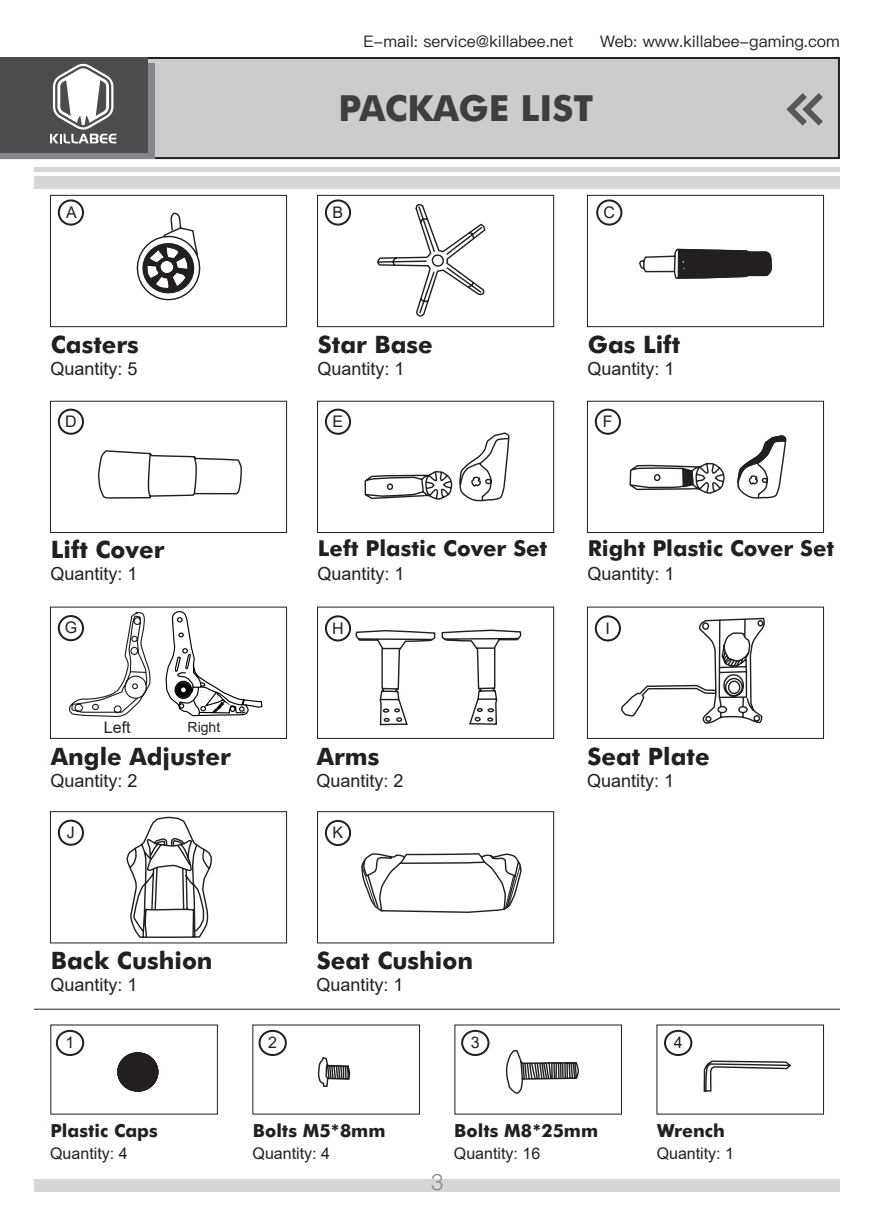
<style>
.page{position:relative;width:874px;height:1225px;background:#fff}
.page>*{position:absolute;margin:0;border:0;box-sizing:border-box;transform-origin:0 0}
.t1{font:700 36px "Futura BT";color:#3e3e3f}
.t2{font:700 24px "Futura BT";color:#231f20}
.t3{font:700 22px "Futura BT";color:#231f20}
.t4{font:22px "Ping Fang SC Regular";color:#808285}
.t5{font:18px "Arial";color:#231f20}
.t6{font:700 18px "Futura BT";color:#231f20}
.t7{font:16px "Arial";color:#231f20}
.t8{font:16px "Ping Fang SC Medium";color:#231f20}
.t9{font:14px "Arial";color:#231f20}
</style>
<div class="page">
<div style="left:1px;top:58px;width:837px;height:100px;background:#cbccce"></div>
<div style="left:0;top:57px;width:839px;height:102px;border:2px solid #231f20"></div>
<div style="left:34px;top:1179px;width:805px;height:12px;background:#d5d6d8"></div>
<div style="left:34px;top:176px;width:805px;height:13px;background:#d5d6d8"></div>
<div style="left:34px;top:167px;width:805px;height:5px;background:#d5d6d8"></div>
<svg style="left:786px;top:93px;width:37px;height:33px"></svg>
<svg style="left:0;top:64px;width:155px;height:95px;background:#7c7e81"></svg>
<div style="left:0;top:57px;width:147px;height:95px;background:#4b4c4d"></div>
<svg style="left:50px;top:63px;width:66px;height:80px"></svg>
<div style="left:50px;top:195px;width:237px;height:132px;border:1px solid #231f20"></div>
<div style="left:50px;top:401px;width:237px;height:132px;border:1px solid #231f20"></div>
<div style="left:50px;top:607px;width:237px;height:131px;border:1px solid #231f20"></div>
<div style="left:50px;top:811px;width:237px;height:132px;border:1px solid #231f20"></div>
<div style="left:317px;top:195px;width:236px;height:132px;border:1px solid #231f20"></div>
<div style="left:317px;top:401px;width:236px;height:132px;border:1px solid #231f20"></div>
<div style="left:587px;top:195px;width:236px;height:132px;border:1px solid #231f20"></div>
<div style="left:587px;top:401px;width:236px;height:132px;border:1px solid #231f20"></div>
<div style="left:317px;top:811px;width:236px;height:132px;border:1px solid #231f20"></div>
<svg style="left:639px;top:248px;width:133px;height:31px"></svg>
<svg style="left:628px;top:436px;width:159px;height:97px"></svg>
<svg style="left:364px;top:433px;width:146px;height:68px"></svg>
<div style="left:58px;top:199px;width:26px;height:27px;border:2px solid #231f20;border-radius:50%"></div>
<div style="left:58px;top:408px;width:26px;height:27px;border:2px solid #231f20;border-radius:50%"></div>
<div style="left:58px;top:615px;width:26px;height:26px;border:2px solid #231f20;border-radius:50%"></div>
<div style="left:58px;top:819px;width:26px;height:26px;border:2px solid #231f20;border-radius:50%"></div>
<div style="left:325px;top:615px;width:26px;height:26px;border:2px solid #231f20;border-radius:50%"></div>
<div style="left:325px;top:820px;width:26px;height:26px;border:2px solid #231f20;border-radius:50%"></div>
<div style="left:594px;top:615px;width:26px;height:26px;border:2px solid #231f20;border-radius:50%"></div>
<div style="left:325px;top:199px;width:26px;height:27px;border:2px solid #231f20;border-radius:50%"></div>
<div style="left:325px;top:408px;width:26px;height:27px;border:2px solid #231f20;border-radius:50%"></div>
<div style="left:596px;top:199px;width:26px;height:27px;border:2px solid #231f20;border-radius:50%"></div>
<div style="left:594px;top:408px;width:26px;height:27px;border:2px solid #231f20;border-radius:50%"></div>
<hr style="left:34px;top:1008px;width:805px;height:1px;background:#231f20">
<svg style="left:136px;top:212px;width:65px;height:89px"></svg>
<svg style="left:98px;top:450px;width:144px;height:49px"></svg>
<svg style="left:619px;top:618px;width:146px;height:106px"></svg>
<svg style="left:355px;top:629px;width:166px;height:97px"></svg>
<div style="left:118px;top:1052px;width:40px;height:39px;background:#231f20;border-radius:50%"></div>
<div style="left:117px;top:1052px;width:41px;height:39px;border:1px solid #231f20;border-radius:50%"></div>
<svg style="left:702px;top:1008px;width:90px;height:84px"></svg>
<svg style="left:317px;top:1057px;width:33px;height:30px"></svg>
<div style="left:56px;top:1030px;width:28px;height:26px;border:2px solid #231f20;border-radius:50%"></div>
<div style="left:258px;top:1030px;width:29px;height:26px;border:2px solid #231f20;border-radius:50%"></div>
<div style="left:461px;top:1030px;width:28px;height:26px;border:2px solid #231f20;border-radius:50%"></div>
<div style="left:663px;top:1030px;width:29px;height:26px;border:2px solid #231f20;border-radius:50%"></div>
<svg style="left:377px;top:204px;width:109px;height:113px"></svg>
<svg style="left:361px;top:853px;width:161px;height:60px"></svg>
<svg style="left:68px;top:611px;width:195px;height:327px"></svg>
<svg style="left:505px;top:1050px;width:73px;height:44px"></svg>
<p class="t8" style="left:363px;top:32px;width:211px">E-mail: service@killabee.net</p>
<p class="t8" style="left:599px;top:32px;width:241px">Web: www.killabee-gaming.com</p>
<p class="t1" style="left:338px;top:86px;width:256px">PACKAGE LIST</p>
<p class="t7" style="left:66px;top:201px;width:12px">A</p>
<p class="t7" style="left:332px;top:201px;width:12px">B</p>
<p class="t7" style="left:603px;top:201px;width:13px">C</p>
<p class="t2" style="left:51px;top:330px;width:90px">Casters</p>
<p class="t2" style="left:318px;top:330px;width:116px">Star Base</p>
<p class="t2" style="left:587px;top:330px;width:94px">Gas Lift</p>
<p class="t5" style="left:50px;top:356px;width:89px">Quantity: 5</p>
<p class="t5" style="left:317px;top:356px;width:89px">Quantity: 1</p>
<p class="t5" style="left:587px;top:356px;width:89px">Quantity: 1</p>
<p class="t7" style="left:65px;top:410px;width:13px">D</p>
<p class="t7" style="left:332px;top:410px;width:12px">E</p>
<p class="t7" style="left:602px;top:410px;width:11px">F</p>
<p class="t2" style="left:51px;top:535px;width:115px">Lift Cover</p>
<p class="t3" style="left:318px;top:535px;width:231px">Left Plastic Cover Set</p>
<p class="t3" style="left:587px;top:535px;width:248px">Right Plastic Cover Set</p>
<p class="t5" style="left:50px;top:561px;width:89px">Quantity: 1</p>
<p class="t5" style="left:317px;top:561px;width:89px">Quantity: 1</p>
<p class="t5" style="left:587px;top:561px;width:89px">Quantity: 1</p>
<p class="t7" style="left:65px;top:617px;width:14px">G</p>
<p class="t7" style="left:332px;top:617px;width:13px">H</p>
<p class="t7" style="left:605px;top:617px;width:6px">I</p>
<p class="t7" style="left:104px;top:716px;width:28px">Left</p>
<p class="t9" style="left:187px;top:718px;width:34px">Right</p>
<p class="t2" style="left:51px;top:741px;width:181px">Angle Adjuster</p>
<p class="t2" style="left:316px;top:741px;width:64px">Arms</p>
<p class="t2" style="left:587px;top:741px;width:124px">Seat Plate</p>
<p class="t5" style="left:50px;top:768px;width:89px">Quantity: 2</p>
<p class="t5" style="left:316px;top:768px;width:89px">Quantity: 2</p>
<p class="t5" style="left:587px;top:768px;width:89px">Quantity: 1</p>
<p class="t7" style="left:67px;top:821px;width:9px">J</p>
<p class="t7" style="left:332px;top:821px;width:12px">K</p>
<p class="t2" style="left:51px;top:946px;width:163px">Back Cushion</p>
<p class="t2" style="left:316px;top:946px;width:158px">Seat Cushion</p>
<p class="t5" style="left:50px;top:972px;width:89px">Quantity: 1</p>
<p class="t5" style="left:316px;top:972px;width:89px">Quantity: 1</p>
<p class="t7" style="left:66px;top:1031px;width:10px">1</p>
<p class="t7" style="left:268px;top:1031px;width:10px">2</p>
<p class="t7" style="left:470px;top:1031px;width:10px">3</p>
<p class="t7" style="left:673px;top:1031px;width:10px">4</p>
<p class="t6" style="left:50px;top:1119px;width:109px">Plastic Caps</p>
<p class="t6" style="left:253px;top:1119px;width:134px">Bolts M5*8mm</p>
<p class="t6" style="left:454px;top:1119px;width:145px">Bolts M8*25mm</p>
<p class="t6" style="left:656px;top:1119px;width:69px">Wrench</p>
<p class="t7" style="left:50px;top:1142px;width:79px">Quantity: 4</p>
<p class="t7" style="left:252px;top:1142px;width:79px">Quantity: 4</p>
<p class="t7" style="left:453px;top:1142px;width:88px">Quantity: 16</p>
<p class="t7" style="left:656px;top:1142px;width:79px">Quantity: 1</p>
<p class="t4" style="left:430px;top:1169px;width:15px">3</p>
</div>
